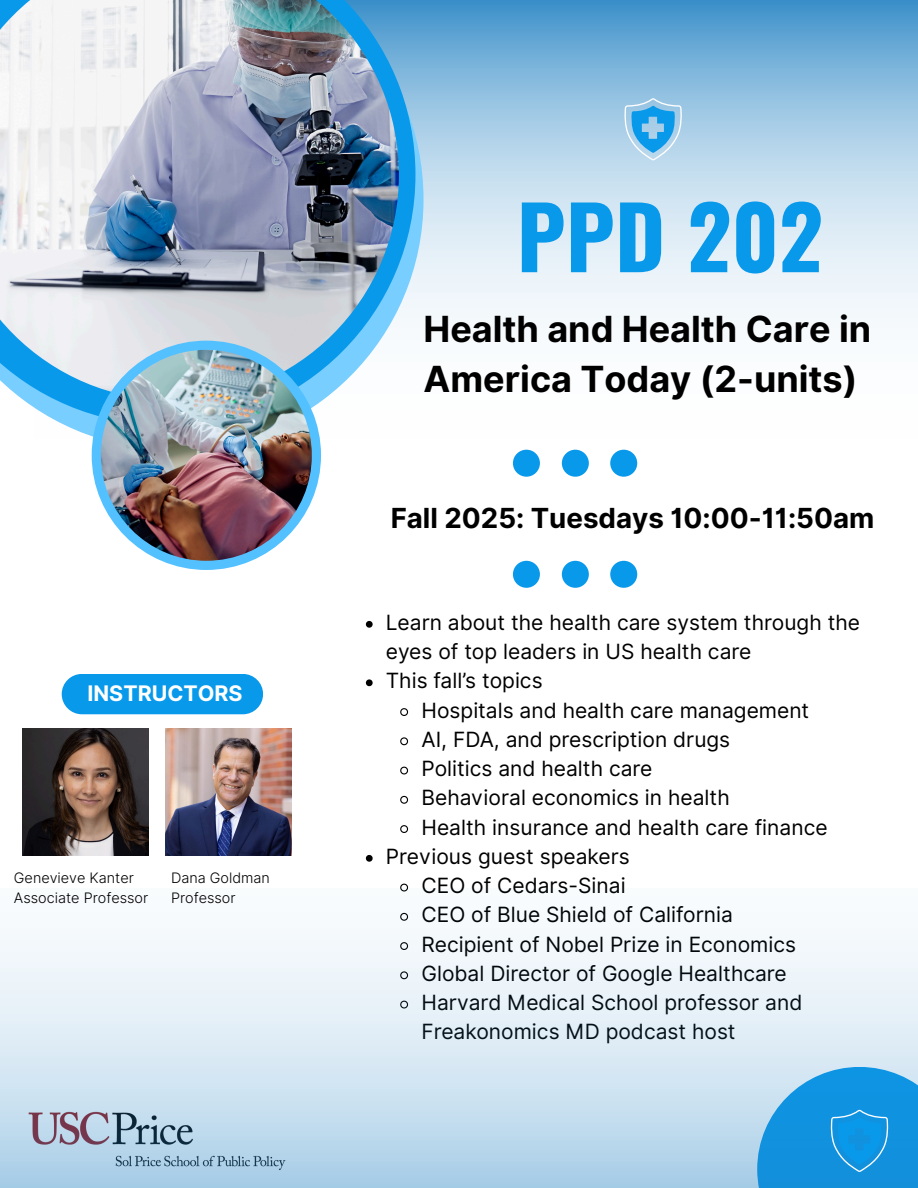
<style>
.page{position:relative;width:918px;height:1188px;background:#fff}
.page>*{position:absolute;margin:0;border:0;box-sizing:border-box;transform-origin:0 0}
.t1{font:700 86.1px "Oswald";color:#0999eb}
.t2{font:700 36px/49.5px "Inter";color:#000}
.t3{font:700 27.75px "Inter";color:#000}
.t4{font:700 21.45px "Inter";color:#fff}
.t5{font:21px/29.2px "Inter";color:#000}
.t6{font:300 14.4px "Inter";color:#000}
</style>
<div class="page">
<img style="left:424px;top:0;width:494px;height:322px">
<svg style="left:65px;top:0;width:359px;height:450px"></svg>
<svg style="left:23px;top:0;width:392px;height:425px"></svg>
<img style="left:0;top:0;width:399px;height:400px">
<div style="left:92px;top:341px;width:229px;height:229px;background:#53c1ff;border-radius:50%"></div>
<img style="left:101px;top:350px;width:211px;height:211px;border-radius:50%">
<div style="left:610px;top:450px;width:27px;height:27px;background:#0999eb;border-radius:50%"></div>
<div style="left:562px;top:450px;width:27px;height:27px;background:#0999eb;border-radius:50%"></div>
<div style="left:513px;top:450px;width:27px;height:27px;background:#0999eb;border-radius:50%"></div>
<svg style="left:624px;top:98px;width:58px;height:62px;background:#7cc0ea"></svg>
<img style="left:22px;top:729px;width:127px;height:126px">
<div style="left:62px;top:674px;width:201px;height:40px;background:#0999eb;border-radius:20px"></div>
<svg style="left:366px;top:621px;width:7px;height:7px"></svg>
<svg style="left:366px;top:679px;width:7px;height:7px"></svg>
<svg style="left:400px;top:708px;width:9px;height:8px"></svg>
<svg style="left:400px;top:737px;width:9px;height:9px"></svg>
<svg style="left:400px;top:766px;width:9px;height:9px"></svg>
<svg style="left:400px;top:795px;width:9px;height:9px"></svg>
<svg style="left:400px;top:825px;width:9px;height:8px"></svg>
<svg style="left:366px;top:855px;width:7px;height:7px"></svg>
<svg style="left:400px;top:883px;width:9px;height:5px"></svg>
<img style="left:0;top:888px;width:918px;height:300px">
<img style="left:165px;top:729px;width:126px;height:126px">
<div style="left:513px;top:561px;width:27px;height:27px;background:#0999eb;border-radius:50%"></div>
<div style="left:562px;top:561px;width:27px;height:27px;background:#0999eb;border-radius:50%"></div>
<div style="left:610px;top:561px;width:27px;height:27px;background:#0999eb;border-radius:50%"></div>
<svg style="left:830px;top:1110px;width:59px;height:62px;background:#1e9be4"></svg>
<h1 class="t4" style="left:88px;top:680px;width:157px">INSTRUCTORS</h1>
<p class="t6" style="left:14px;top:869px;width:121px">Genevieve Kanter</p>
<p class="t6" style="left:14px;top:889px;width:136px">Associate Professor</p>
<p class="t6" style="left:171px;top:869px;width:100px">Dana Goldman</p>
<p class="t6" style="left:171px;top:889px;width:66px">Professor</p>
<p class="t1" style="left:517px;top:170px;width:308px">PPD 202</p>
<p class="t2" style="left:424px;top:304px;width:449px">Health and Health Care in<br>America Today (2-units)</p>
<h4 class="t3" style="left:391px;top:501px;width:485px">Fall 2025: Tuesdays 10:00-11:50am</h4>
<h2 class="t5" style="left:386px;top:608px;width:476px">Learn about the health care system through the eyes of top leaders in US health care</h2>
<p class="t5" style="left:386px;top:666px;width:158px">This fall’s topics</p>
<h3 class="t5" style="left:422px;top:695px;width:389px">Hospitals and health care management</h3>
<p class="t5" style="left:422px;top:725px;width:310px">AI, FDA, and prescription drugs</p>
<p class="t5" style="left:422px;top:754px;width:233px">Politics and health care</p>
<p class="t5" style="left:422px;top:783px;width:310px">Behavioral economics in health</p>
<p class="t5" style="left:422px;top:812px;width:408px">Health insurance and health care finance</p>
<p class="t5" style="left:386px;top:842px;width:245px">Previous guest speakers</p>
<p class="t5" style="left:422px;top:871px;width:206px">CEO of Cedars-Sinai</p>
<p class="t5" style="left:422px;top:900px;width:313px">CEO of Blue Shield of California</p>
<p class="t5" style="left:422px;top:929px;width:376px">Recipient of Nobel Prize in Economics</p>
<p class="t5" style="left:422px;top:959px;width:367px">Global Director of Google Healthcare</p>
<p class="t5" style="left:422px;top:988px;width:382px">Harvard Medical School professor and<br>Freakonomics MD podcast host</p>
</div>
